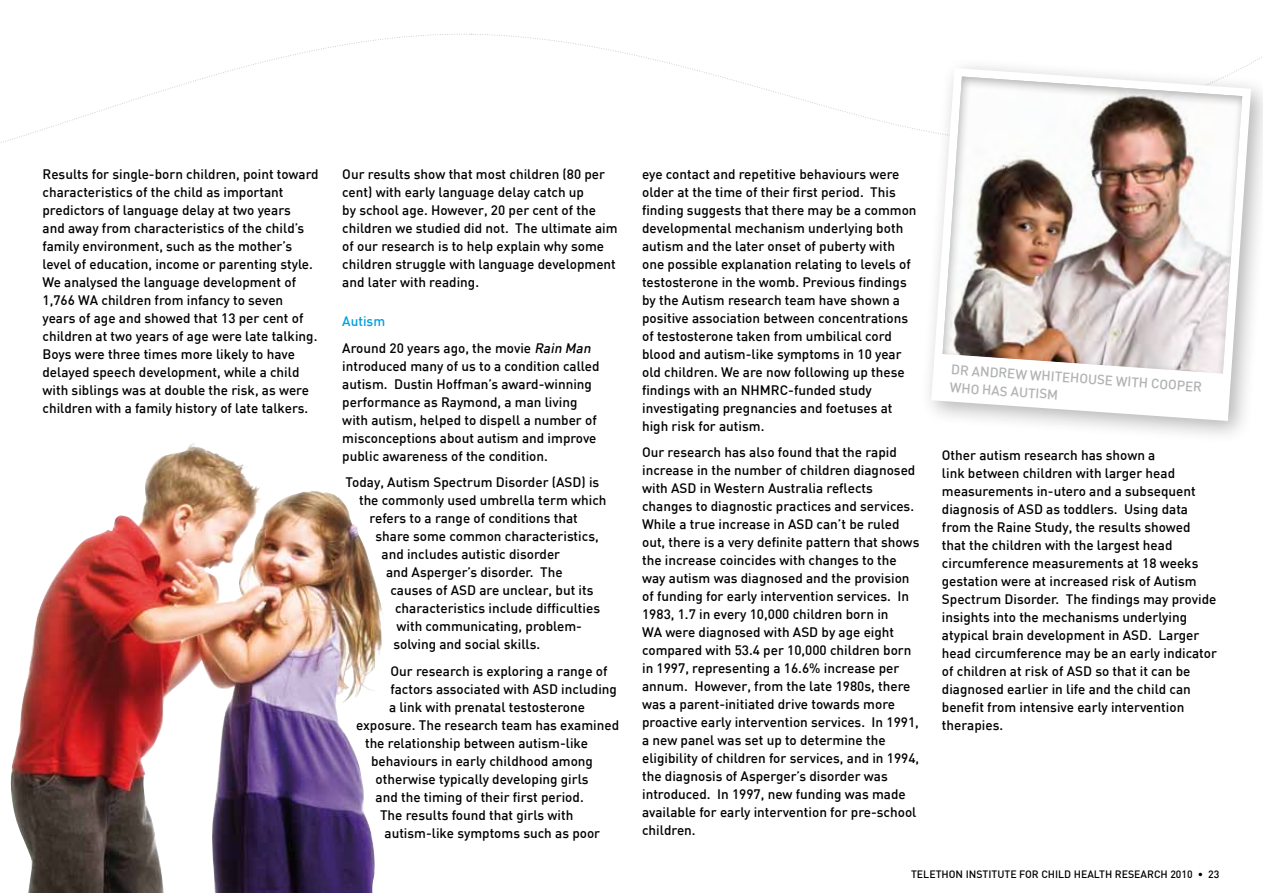
<style>
.page{position:relative;width:1263px;height:893px;background:#fff}
.page>*{position:absolute;margin:0;border:0;box-sizing:border-box;transform-origin:0 0}
.t1{font:500 13.5px/18px "DIN";color:#000}
.t2{font:500 13.5px/18px "DIN";color:#b1b3b4}
.t3{font:500 10.5px "DIN";color:#000}
.s1{color:#009ee0}
.s2{font-style:italic}
</style>
<div class="page">
<img style="left:10px;top:443px;width:373px;height:450px">
<div style="left:918px;top:54px;width:345px;height:389px;background:#000;opacity:.3"></div>
<svg style="left:931px;top:68px;width:320px;height:353px"></svg>
<img style="left:941px;top:76px;width:303px;height:299px">
<svg style="left:950px;top:382px;width:20px;height:11px"></svg>
<svg style="left:1152px;top:378px;width:16px;height:11px"></svg>
<svg style="left:1178px;top:380px;width:24px;height:12px"></svg>
<p class="t1" style="left:43px;top:165px;width:278px">Results for single-born children, point toward characteristics of the child as important predictors of language delay at two years<br>and away from characteristics of the child’s family environment, such as the mother’s level of education, income or parenting style.<br>We analysed the language development of 1,766 WA children from infancy to seven years of age and showed that 13 per cent of children at two years of age were late talking.<br>Boys were three times more likely to have delayed speech development, while a child with siblings was at double the risk, as were children with a family history of late talkers.</p>
<p class="t1" style="left:342px;top:165px;width:277px">Our results show that most children (80 per cent) with early language delay catch up<br>by school age. However, 20 per cent of the children we studied did not. The ultimate aim of our research is to help explain why some children struggle with language development and later with reading.</p>
<p class="t1" style="left:342px;top:308px;width:253px;line-height:26.5px"><span class="s1">Autism<br></span>Around 20 years ago, the movie <span class="s2">Rain Man</span></p>
<p class="t1" style="left:342px;top:356px;width:259px">introduced many of us to a condition called autism. Dustin Hoffman’s award-winning performance as Raymond, a man living with autism, helped to dispell a number of misconceptions about autism and improve public awareness of the condition.</p>
<p class="t1" style="left:346px;top:473px;width:255px">Today, Autism Spectrum Disorder (ASD) is</p>
<p class="t1" style="left:359px;top:491px;width:249px">the commonly used umbrella term which</p>
<p class="t1" style="left:370px;top:509px;width:210px">refers to a range of conditions that</p>
<p class="t1" style="left:376px;top:527px;width:225px">share some common characteristics,</p>
<p class="t1" style="left:382px;top:545px;width:180px">and includes autistic disorder</p>
<p class="t1" style="left:386px;top:563px;width:178px">and Asperger’s disorder. The</p>
<p class="t1" style="left:391px;top:581px;width:204px">causes of ASD are unclear, but its</p>
<p class="t1" style="left:395px;top:599px;width:207px">characteristics include difficulties</p>
<p class="t1" style="left:396px;top:617px;width:187px">with communicating, problem-</p>
<p class="t1" style="left:393px;top:635px;width:148px">solving and social skills.</p>
<p class="t1" style="left:391px;top:661px;width:218px">Our research is exploring a range of</p>
<p class="t1" style="left:391px;top:679px;width:228px">factors associated with ASD including</p>
<p class="t1" style="left:389px;top:697px;width:198px">a link with prenatal testosterone</p>
<p class="t1" style="left:356px;top:715px;width:265px">exposure. The research team has examined</p>
<p class="t1" style="left:365px;top:733px;width:224px">the relationship between autism-like</p>
<p class="t1" style="left:371px;top:751px;width:223px">behaviours in early childhood among</p>
<p class="t1" style="left:376px;top:769px;width:215px">otherwise typically developing girls</p>
<p class="t1" style="left:376px;top:787px;width:210px">and the timing of their first period.</p>
<p class="t1" style="left:380px;top:805px;width:195px">The results found that girls with</p>
<p class="t1" style="left:384px;top:823px;width:217px">autism-like symptoms such as poor</p>
<p class="t1" style="left:642px;top:164px;width:276px">eye contact and repetitive behaviours were older at the time of their first period. This finding suggests that there may be a common developmental mechanism underlying both autism and the later onset of puberty with one possible explanation relating to levels of testosterone in the womb. Previous findings by the Autism research team have shown a positive association between concentrations of testosterone taken from umbilical cord blood and autism-like symptoms in 10 year old children. We are now following up these findings with an NHMRC-funded study investigating pregnancies and foetuses at high risk for autism.</p>
<p class="t1" style="left:642px;top:443px;width:279px">Our research has also found that the rapid increase in the number of children diagnosed with ASD in Western Australia reflects changes to diagnostic practices and services.<br>While a true increase in ASD can’t be ruled out, there is a very definite pattern that shows the increase coincides with changes to the way autism was diagnosed and the provision of funding for early intervention services. In 1983, 1.7 in every 10,000 children born in<br>WA were diagnosed with ASD by age eight compared with 53.4 per 10,000 children born in 1997, representing a 16.6% increase per annum. However, from the late 1980s, there was a parent-initiated drive towards more proactive early intervention services. In 1991, a new panel was set up to determine the eligibility of children for services, and in 1994, the diagnosis of Asperger’s disorder was introduced. In 1997, new funding was made available for early intervention for pre-school children.</p>
<p class="t1" style="left:942px;top:446px;width:277px">Other autism research has shown a<br>link between children with larger head measurements in-utero and a subsequent diagnosis of ASD as toddlers. Using data from the Raine Study, the results showed that the children with the largest head circumference measurements at 18 weeks gestation were at increased risk of Autism Spectrum Disorder. The findings may provide insights into the mechanisms underlying atypical brain development in ASD. Larger head circumference may be an early indicator of children at risk of ASD so that it can be diagnosed earlier in life and the child can benefit from intensive early intervention therapies.</p>
<p class="t2" style="left:973px;top:361px;width:21px;text-indent:-21px;rotate:4deg">Dr andrew who has</p>
<p class="t2" style="left:1031px;top:365px;width:12px;rotate:4deg">whitehouse</p>
<p class="t2" style="left:1116px;top:371px;width:12px;rotate:4deg">with</p>
<p class="t2" style="left:1000px;top:381px;width:24px;rotate:4deg">has autism</p>
<p class="t3" style="left:911px;top:868px;width:310px">TELETHON INSTITUTE FOR CHILD HEALTH RESEARCH 2010 • 23</p>
</div>
